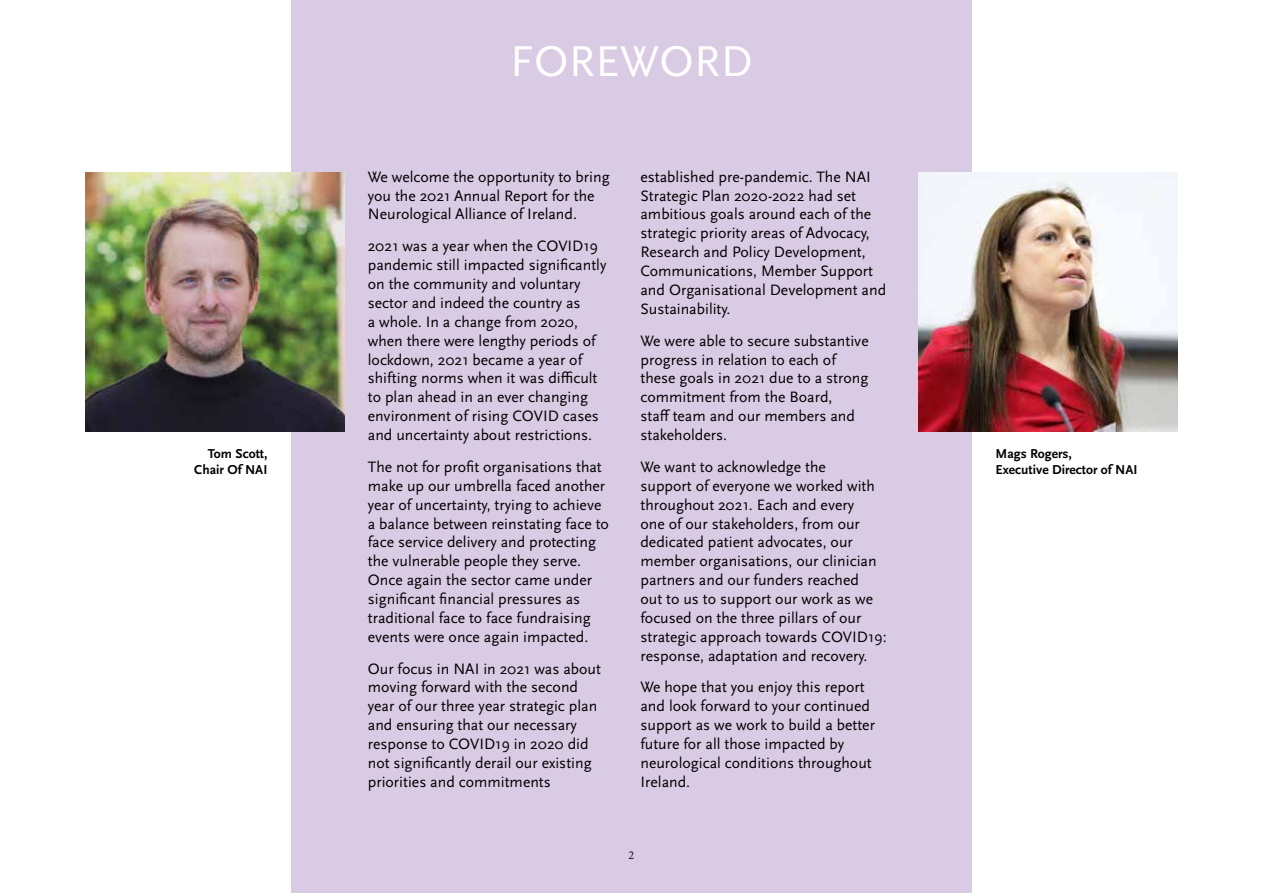
<style>
.page{position:relative;width:1263px;height:893px;background:#fff}
.page>*{position:absolute;margin:0;border:0;box-sizing:border-box;transform-origin:0 0}
.t1{font:45px "Scala Sans Pro";letter-spacing:.01em;color:#fff}
.t2{font:15.75px/18.9px "Scala Sans Pro";color:#000}
.t3{font:700 13.5px/16.2px "Scala Sans Pro";color:#000;text-align:right}
.t4{font:12px "Minion Pro";color:#000}
</style>
<div class="page">
<div style="left:291px;top:0;width:681px;height:893px;background:#d9cbe3"></div>
<img style="left:85px;top:172px;width:259px;height:260px">
<img style="left:918px;top:172px;width:260px;height:260px">
<h1 class="t1" style="left:510px;top:35px;width:244px">FOREWORD</h1>
<p class="t2" style="left:368px;top:167px;width:243px">We welcome the opportunity to bring you the 2021 Annual Report for the<br>Neurological Alliance of Ireland.</p>
<p class="t2" style="left:368px;top:237px;width:240px">2021 was a year when the COVID19 pandemic still impacted significantly on the community and voluntary sector and indeed the country as<br>a whole. In a change from 2020, when there were lengthy periods of lockdown, 2021 became a year of shifting norms when it was difficult to plan ahead in an ever changing environment of rising COVID cases and uncertainty about restrictions.</p>
<p class="t2" style="left:368px;top:457px;width:243px">The not for profit organisations that make up our umbrella faced another year of uncertainty, trying to achieve a balance between reinstating face to face service delivery and protecting the vulnerable people they serve.<br>Once again the sector came under significant financial pressures as traditional face to face fundraising events were once again impacted.</p>
<p class="t2" style="left:368px;top:659px;width:235px">Our focus in NAI in 2021 was about moving forward with the second year of our three year strategic plan and ensuring that our necessary response to COVID19 in 2020 did not significantly derail our existing priorities and commitments</p>
<p class="t2" style="left:640px;top:167px;width:247px">established pre-pandemic. The NAI<br>Strategic Plan 2020-2022 had set ambitious goals around each of the strategic priority areas of Advocacy,<br>Research and Policy Development,<br>Communications, Member Support and Organisational Development and<br>Sustainability.</p>
<p class="t2" style="left:640px;top:331px;width:230px">We were able to secure substantive progress in relation to each of these goals in 2021 due to a strong commitment from the Board,<br>staff team and our members and stakeholders.</p>
<p class="t2" style="left:640px;top:457px;width:248px">We want to acknowledge the<br>support of everyone we worked with throughout 2021. Each and every<br>one of our stakeholders, from our dedicated patient advocates, our member organisations, our clinician partners and our funders reached<br>out to us to support our work as we focused on the three pillars of our strategic approach towards COVID19: response, adaptation and recovery.</p>
<p class="t2" style="left:640px;top:678px;width:236px">We hope that you enjoy this report and look forward to your continued support as we work to build a better future for all those impacted by neurological conditions throughout<br>Ireland.</p>
<p class="t3" style="left:194px;top:446px;width:75px">Tom Scott,<br>Chair Of NAI</p>
<p class="t3" style="left:995px;top:446px;width:143px;text-align:left">Mags Rogers,<br>Executive Director of NAI</p>
<p class="t4" style="left:629px;top:847px;width:7px">2</p>
</div>
